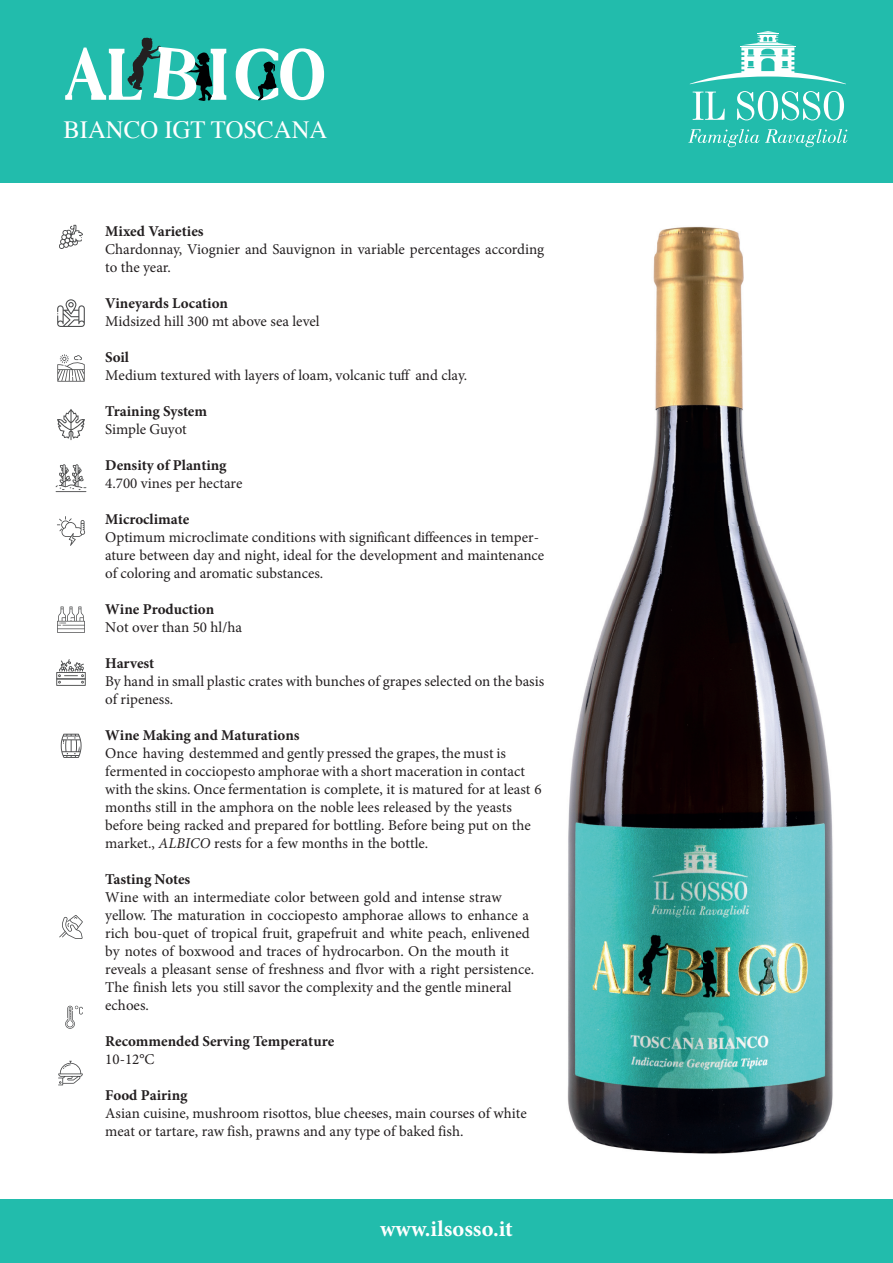
<style>
.page{position:relative;width:893px;height:1263px;background:#fff}
.page>*{position:absolute;margin:0;border:0;box-sizing:border-box;transform-origin:0 0}
.t1{font:24.75px "Times";color:#fff}
.t2{font:700 22.5px "Minion Pro";letter-spacing:.01em;color:#fff}
.t3{font:15px/18px "Minion Pro";color:#231f20}
.t4{font:700 15px "Minion Pro";color:#231f20}
.s1{font-style:italic}
</style>
<div class="page">
<div style="left:0;top:0;width:893px;height:183px;background:#22bcac"></div>
<div style="left:0;top:1199px;width:893px;height:64px;background:#22bcac"></div>
<svg style="left:693px;top:92px;width:32px;height:28px"></svg>
<svg style="left:737px;top:91px;width:107px;height:29px"></svg>
<svg style="left:690px;top:31px;width:156px;height:53px"></svg>
<svg style="left:688px;top:129px;width:71px;height:18px"></svg>
<svg style="left:765px;top:129px;width:82px;height:18px"></svg>
<svg style="left:236px;top:48px;width:88px;height:52px"></svg>
<svg style="left:65px;top:37px;width:161px;height:64px"></svg>
<img style="left:567px;top:226px;width:266px;height:928px">
<svg style="left:59px;top:225px;width:24px;height:24px"></svg>
<svg style="left:65px;top:1006px;width:18px;height:23px"></svg>
<svg style="left:59px;top:915px;width:24px;height:24px"></svg>
<svg style="left:57px;top:354px;width:28px;height:28px"></svg>
<svg style="left:57px;top:409px;width:28px;height:31px"></svg>
<svg style="left:57px;top:299px;width:28px;height:28px"></svg>
<hr style="left:56px;top:491px;width:30px;height:1px;background:#4b4c4d">
<svg style="left:56px;top:464px;width:30px;height:26px"></svg>
<svg style="left:57px;top:516px;width:28px;height:30px"></svg>
<svg style="left:57px;top:606px;width:28px;height:27px"></svg>
<svg style="left:56px;top:659px;width:30px;height:27px"></svg>
<svg style="left:58px;top:1061px;width:25px;height:24px"></svg>
<svg style="left:61px;top:734px;width:21px;height:24px"></svg>
<h1 class="t1" style="left:63px;top:107px;width:266px">BIANCO IGT TOSCANA</h1>
<p class="t4" style="left:105px;top:221px;width:100px">Mixed Varieties</p>
<p class="t3" style="left:105px;top:240px;width:441px">Chardonnay, Viognier and Sauvignon in variable percentages according to the year.</p>
<p class="t4" style="left:105px;top:293px;width:124px">Vineyards Location</p>
<p class="t3" style="left:105px;top:313px;width:216px">Midsized hill 300 mt above sea level</p>
<p class="t4" style="left:105px;top:347px;width:25px">Soil</p>
<p class="t3" style="left:105px;top:366px;width:364px">Medium textured with layers of loam, volcanic tuff and clay.</p>
<p class="t4" style="left:105px;top:401px;width:103px">Training System</p>
<p class="t3" style="left:105px;top:421px;width:83px">Simple Guyot</p>
<p class="t4" style="left:105px;top:455px;width:123px">Density of Planting</p>
<p class="t3" style="left:105px;top:475px;width:139px">4.700 vines per hectare</p>
<p class="t4" style="left:105px;top:509px;width:86px">Microclimate</p>
<p class="t3" style="left:105px;top:528px;width:441px">Optimum microclimate conditions with significant diffeences in temper&shy;ature between day and night, ideal for the development and maintenance of coloring and aromatic substances.</p>
<p class="t4" style="left:105px;top:599px;width:111px">Wine Production</p>
<p class="t3" style="left:105px;top:618px;width:138px">Not over than 50 hl/ha</p>
<p class="t4" style="left:105px;top:653px;width:51px">Harvest</p>
<p class="t3" style="left:105px;top:672px;width:440px">By hand in small plastic crates with bunches of grapes selected on the basis of ripeness.</p>
<p class="t4" style="left:105px;top:725px;width:196px">Wine Making and Maturations</p>
<p class="t3" style="left:105px;top:744px;width:438px">Once having destemmed and gently pressed the grapes, the must is fermented in cocciopesto amphorae with a short maceration in contact with the skins. Once fermentation is complete, it is matured for at least 6 months still in the amphora on the noble lees released by the yeasts before being racked and prepared for bottling. Before being put on the market., <span class="s1">ALBICO</span> rests for a few months in the bottle.</p>
<p class="t4" style="left:105px;top:869px;width:87px">Tasting Notes</p>
<p class="t3" style="left:105px;top:888px;width:430px">Wine with an intermediate color between gold and intense straw yellow. The maturation in cocciopesto amphorae allows to enhance a rich bou-quet of tropical fruit, grapefruit and white peach, enlivened by notes of boxwood and traces of hydrocarbon. On the mouth it reveals a pleasant sense of freshness and fl vor with a right persistence.<br>Th e fi nish lets you still savor the complexity and the gentle mineral echoes.</p>
<p class="t4" style="left:105px;top:1031px;width:231px">Recommended Serving Temperature</p>
<p class="t3" style="left:105px;top:1051px;width:51px">10-12°C</p>
<p class="t4" style="left:105px;top:1085px;width:84px">Food Pairing</p>
<p class="t3" style="left:105px;top:1105px;width:423px">Asian cuisine, mushroom risottos, blue cheeses, main courses of white meat or tartare, raw fi sh, prawns and any type of baked fi sh.</p>
<h2 class="t2" style="left:380px;top:1212px;width:134px">www.ilsosso.it</h2>
</div>
